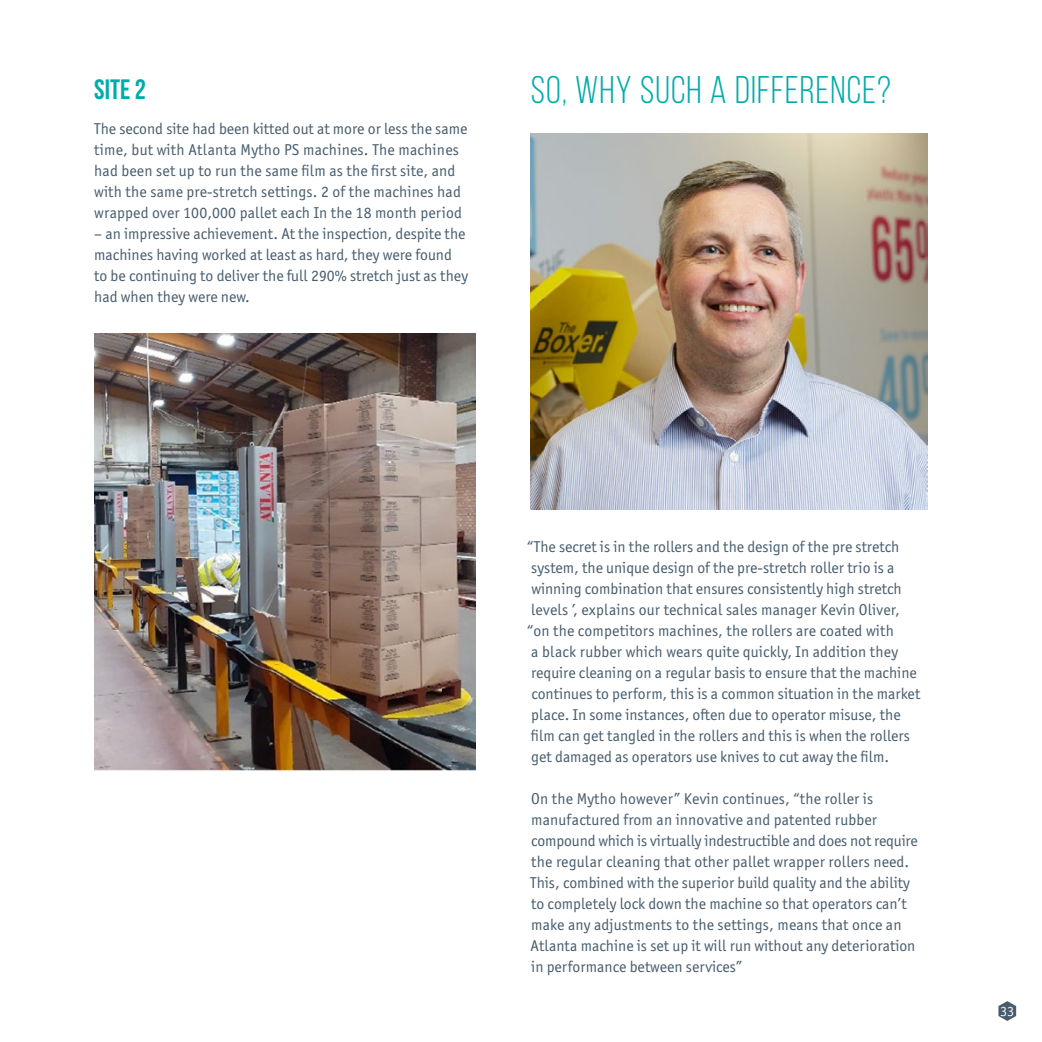
<style>
.page{position:relative;width:1042px;height:1042px;background:#fff}
.page>*{position:absolute;margin:0;border:0;box-sizing:border-box;transform-origin:0 0}
.t1{font:38.5px "Bebas Neue";letter-spacing:.03em;color:#00abaa}
.t2{font:700 28px "Bebas Neue";color:#00abaa}
.t3{font:15.75px/21px "Officina Sans ITC Pro";color:#475c6d}
.t4{font:14px "Officina Sans ITCTT Book";color:#fff}
</style>
<div class="page">
<svg style="left:998px;top:1001px;width:18px;height:20px"></svg>
<img style="left:531px;top:134px;width:397px;height:376px">
<img style="left:94px;top:333px;width:381px;height:437px">
<h2 class="t2" style="left:94px;top:74px;width:53px">Site 2</h2>
<h1 class="t1" style="left:531px;top:69px;width:362px">SO, WHY SUCH A DIFFERENCE?</h1>
<p class="t3" style="left:94px;top:118px;width:374px">The second site had been kitted out at more or less the same time, but with Atlanta Mytho PS machines. The machines had been set up to run the same film as the first site, and with the same pre-stretch settings. 2 of the machines had wrapped over 100,000 pallet each In the 18 month period</p>
<p class="t3" style="left:94px;top:223px;width:375px">– an impressive achievement. At the inspection, despite the machines having worked at least as hard, they were found to be continuing to deliver the full 290% stretch just as they had when they were new.</p>
<p class="t3" style="left:527px;top:536px;width:395px">“The secret is in the rollers and the design of the pre stretch system, the unique design of the pre-stretch roller trio is a winning combination that ensures consistently high stretch levels ’, explains our technical sales manager Kevin Oliver, “on the competitors machines, the rollers are coated with<br>a black rubber which wears quite quickly, In addition they require cleaning on a regular basis to ensure that the machine continues to perform, this is a common situation in the market place. In some instances, often due to operator misuse, the film can get tangled in the rollers and this is when the rollers get damaged as operators use knives to cut away the film.</p>
<p class="t3" style="left:530px;top:788px;width:389px">On the Mytho however” Kevin continues, “the roller is manufactured from an innovative and patented rubber compound which is virtually indestructible and does not require the regular cleaning that other pallet wrapper rollers need.<br>This, combined with the superior build quality and the ability to completely lock down the machine so that operators can’t make any adjustments to the settings, means that once an Atlanta machine is set up it will run without any deterioration in performance between services”</p>
<p class="t4" style="left:1000px;top:1003px;width:15px">33</p>
</div>
